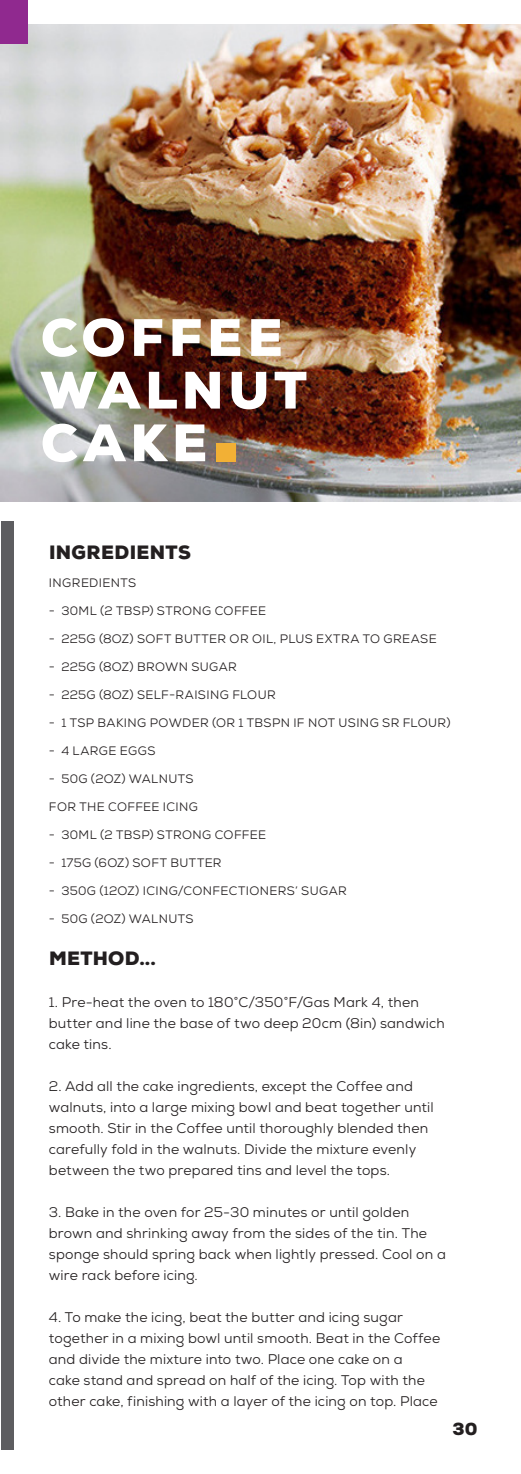
<style>
.page{position:relative;width:521px;height:1474px;background:#fff}
.page>*{position:absolute;margin:0;border:0;box-sizing:border-box;transform-origin:0 0}
.t1{font:900 52.5px/52.7px "Nexa";letter-spacing:.09em;color:#fff}
.t2{font:900 19.25px "Nexa";letter-spacing:.02em;color:#231f20}
.t3{font:900 17.5px "Nexa";color:#231f20}
.t4{font:14px/21px "Nexa";letter-spacing:.015em;color:#231f20}
.t5{font:12.25px "Nexa";letter-spacing:.03em;color:#231f20}
.s1{font-family:"Mont Heavy DEMO";font-weight:400;font-size:105px;color:#f2b035}
</style>
<div class="page">
<div style="left:1px;top:521px;width:13px;height:928px;background:#5d5d60"></div>
<img style="left:0;top:25px;width:521px;height:476px">
<div style="left:0;top:0;width:27px;height:43px;background:#90298f"></div>
<p class="t1" style="left:41px;top:311px;width:268px">COFFEE<br>WALNUT<br>CAKE<span class="s1">.</span></p>
<p class="t2" style="left:49px;top:539px;width:143px">INGREDIENTS</p>
<p class="t5" style="left:49px;top:575px;width:89px">INGREDIENTS</p>
<p class="t5" style="left:49px;top:603px;width:219px">- 30ML (2 TBSP) STRONG COFFEE</p>
<p class="t5" style="left:49px;top:631px;width:389px">- 225G (8OZ) SOFT BUTTER OR OIL, PLUS EXTRA TO GREASE</p>
<p class="t5" style="left:49px;top:659px;width:190px">- 225G (8OZ) BROWN SUGAR</p>
<p class="t5" style="left:49px;top:687px;width:228px">- 225G (8OZ) SELF-RAISING FLOUR</p>
<p class="t5" style="left:49px;top:715px;width:403px">- 1 TSP BAKING POWDER (OR 1 TBSPN IF NOT USING SR FLOUR)</p>
<p class="t5" style="left:49px;top:743px;width:108px">- 4 LARGE EGGS</p>
<p class="t5" style="left:49px;top:771px;width:146px">- 50G (2OZ) WALNUTS</p>
<p class="t5" style="left:49px;top:799px;width:151px">FOR THE COFFEE ICING</p>
<p class="t5" style="left:49px;top:827px;width:219px">- 30ML (2 TBSP) STRONG COFFEE</p>
<p class="t5" style="left:49px;top:855px;width:174px">- 175G (6OZ) SOFT BUTTER</p>
<p class="t5" style="left:49px;top:883px;width:299px">- 350G (12OZ) ICING/CONFECTIONERS’ SUGAR</p>
<p class="t5" style="left:49px;top:911px;width:146px">- 50G (2OZ) WALNUTS</p>
<p class="t2" style="left:49px;top:945px;width:108px">METHOD...</p>
<p class="t4" style="left:49px;top:991px;width:397px">1. Pre-heat the oven to 180°C/350°F/Gas Mark 4, then butter and line the base of two deep 20cm (8in) sandwich cake tins.</p>
<p class="t4" style="left:49px;top:1075px;width:386px">2. Add all the cake ingredients, except the Coffee and walnuts, into a large mixing bowl and beat together until smooth. Stir in the Coffee until thoroughly blended then carefully fold in the walnuts. Divide the mixture evenly between the two prepared tins and level the tops.</p>
<p class="t4" style="left:49px;top:1201px;width:398px">3. Bake in the oven for 25-30 minutes or until golden brown and shrinking away from the sides of the tin. The sponge should spring back when lightly pressed. Cool on a wire rack before icing.</p>
<p class="t4" style="left:49px;top:1306px;width:393px">4. To make the icing, beat the butter and icing sugar together in a mixing bowl until smooth. Beat in the Coffee and divide the mixture into two. Place one cake on a<br>cake stand and spread on half of the icing. Top with the other cake, finishing with a layer of the icing on top. Place</p>
<p class="t3" style="left:452px;top:1417px;width:26px">30</p>
</div>
